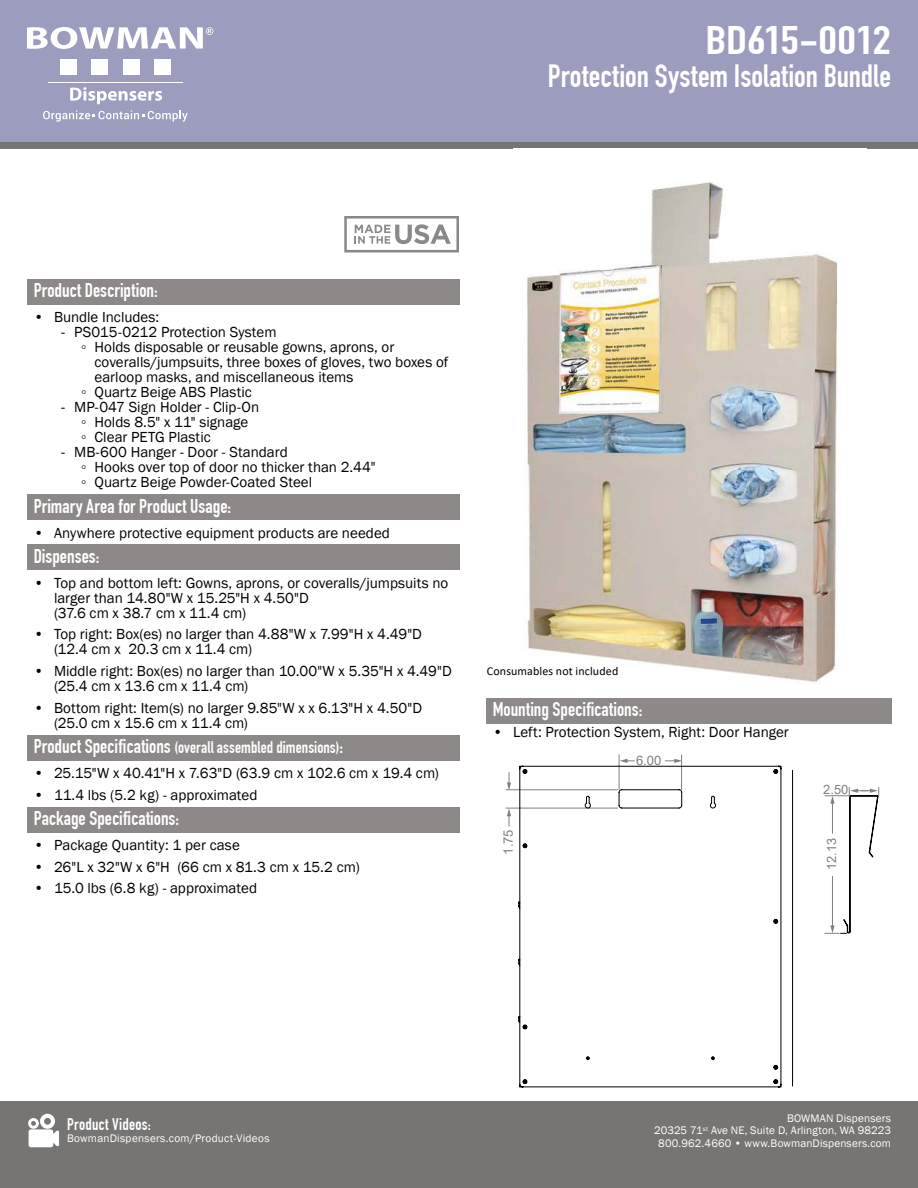
<style>
.page{position:relative;width:918px;height:1188px;background:#fff}
.page>*{position:absolute;margin:0;border:0;box-sizing:border-box;transform-origin:0 0}
.t1{font:700 39px "DIN Condensed";letter-spacing:-.01em;color:#fff;scale:1.28 1}
.t2{font:700 31.5px "DIN Condensed";color:#fff}
.t3{font:700 19.5px "DIN Condensed";color:#fff}
.t4{font:700 16.5px "DIN Condensed";letter-spacing:.005em;color:#fff}
.t5{font:15px/15px "Franklin Gothic";color:#000}
.t6{font:13.05px "Arial";color:#808080}
.t7{font:12.9px "Arial";color:#808080}
.t8{font:12px "Calibri";letter-spacing:.01em;color:#000}
.t9{font:11.25px/12.8px "Franklin Gothic";letter-spacing:.015em;color:#fff;text-align:right}
.s1{font-family:"Calibri"}
.s2{font-size:19.5px}
</style>
<div class="page">
<div style="left:0;top:1101px;width:918px;height:87px;background:#777574"></div>
<div style="left:0;top:0;width:918px;height:148px;background:#777574"></div>
<div style="left:0;top:0;width:918px;height:142px;background:#9c9cbe"></div>
<svg style="left:27px;top:27px;width:186px;height:22px"></svg>
<div style="left:60px;top:59px;width:17px;height:16px;background:#fff"></div>
<div style="left:92px;top:59px;width:16px;height:16px;background:#fff"></div>
<div style="left:123px;top:59px;width:17px;height:16px;background:#fff"></div>
<div style="left:154px;top:59px;width:17px;height:16px;background:#fff"></div>
<hr style="left:49px;top:82px;width:134px;height:1px;background:#fff">
<svg style="left:70px;top:87px;width:92px;height:17px"></svg>
<svg style="left:43px;top:110px;width:145px;height:12px"></svg>
<svg style="left:28px;top:1114px;width:31px;height:33px"></svg>
<div style="left:27px;top:279px;width:432px;height:26px;background:#8c8988"></div>
<div style="left:27px;top:494px;width:432px;height:26px;background:#8c8988"></div>
<div style="left:27px;top:544px;width:432px;height:26px;background:#8c8988"></div>
<div style="left:27px;top:735px;width:432px;height:26px;background:#8c8988"></div>
<div style="left:27px;top:807px;width:432px;height:26px;background:#8c8988"></div>
<svg style="left:344px;top:216px;width:115px;height:36px"></svg>
<div style="left:486px;top:698px;width:405px;height:26px;background:#8c8988"></div>
<img style="left:526px;top:182px;width:312px;height:500px">
<svg style="left:665px;top:759px;width:16px;height:4px"></svg>
<svg style="left:620px;top:759px;width:14px;height:4px"></svg>
<svg style="left:507px;top:809px;width:4px;height:17px"></svg>
<svg style="left:507px;top:773px;width:4px;height:16px"></svg>
<hr style="left:681px;top:755px;width:1px;height:35px;background:#808080">
<hr style="left:619px;top:755px;width:1px;height:35px;background:#808080">
<hr style="left:506px;top:808px;width:112px;height:1px;background:#808080">
<hr style="left:506px;top:789px;width:112px;height:1px;background:#808080">
<svg style="left:825px;top:787px;width:54px;height:147px"></svg>
<hr style="left:792px;top:770px;width:1px;height:316px;background:#010101">
<svg style="left:518px;top:765px;width:264px;height:323px"></svg>
<h1 class="t1" style="left:705px;top:26px;width:146px">BD615-0012</h1>
<h2 class="t2" style="left:548px;top:64px;width:345px">Protection System Isolation Bundle</h2>
<h3 class="t3" style="left:34px;top:283px;width:125px">Product Description:</h3>
<p class="t5" style="left:34px;top:311px;width:127px">ï Bundle Includes:</p>
<p class="t5" style="left:61px;top:326px;width:217px"><span class="s1">-</span> PS015-0212 Protection System</p>
<p class="t5" style="left:81px;top:341px;width:315px"><span class="s1">◦</span> Holds disposable or reusable gowns, aprons, or</p>
<p class="t5" style="left:94px;top:356px;width:355px">coveralls/jumpsuits, three boxes of gloves, two boxes of</p>
<p class="t5" style="left:94px;top:371px;width:261px">earloop masks, and miscellaneous items</p>
<p class="t5" style="left:81px;top:386px;width:172px"><span class="s1">◦</span> Quartz Beige ABS Plastic</p>
<p class="t5" style="left:81px;top:401px;width:180px;text-indent:-20px"><span class="s1">-</span> MP-047 Sign Holder - Clip-On <span class="s1">◦</span> Holds 8.5" x 11" signage<br><span class="s1">◦</span> Clear PETG Plastic</p>
<p class="t5" style="left:81px;top:446px;width:296px;text-indent:-20px"><span class="s1">-</span> MB-600 Hanger - Door - Standard<br><span class="s1">◦</span> Hooks over top of door no thicker than 2.44" <span class="s1">◦</span> Quartz Beige Powder-Coated Steel</p>
<h3 class="t3" style="left:34px;top:499px;width:199px">Primary Area for Product Usage:</h3>
<p class="t5" style="left:34px;top:526px;width:358px">ï Anywhere protective equipment products are needed</p>
<h3 class="t3" style="left:34px;top:549px;width:67px">Dispenses:</h3>
<p class="t5" style="left:54px;top:576px;width:396px;text-indent:-20px">ï Top and bottom left: Gowns, aprons, or coveralls/jumpsuits no larger than 14.80"W x 15.25"H x 4.50"D<br>(37.6 cm x 38.7 cm x 11.4 cm)</p>
<p class="t5" style="left:54px;top:628px;width:369px;text-indent:-20px">ï Top right: Box(es) no larger than 4.88"W x 7.99"H x 4.49"D (12.4 cm x 20.3 cm x 11.4 cm)</p>
<p class="t5" style="left:54px;top:665px;width:399px;text-indent:-20px">ï Middle right: Box(es) no larger than 10.00"W x 5.35"H x 4.49"D (25.4 cm x 13.6 cm x 11.4 cm)</p>
<p class="t5" style="left:54px;top:702px;width:370px;text-indent:-20px">ï Bottom right: Item(s) no larger 9.85"W x x 6.13"H x 4.50"D (25.0 cm x 15.6 cm x 11.4 cm)</p>
<p class="t4" style="left:34px;top:741px;width:311px"><span class="s2">Product Speci昀椀cations</span> (overall assembled dimensions)<span class="s2">:</span></p>
<p class="t5" style="left:34px;top:763px;width:407px;line-height:21.8px">ï 25.15"W x 40.41"H x 7.63"D (63.9 cm x 102.6 cm x 19.4 cm) ï 11.4 lbs (5.2 kg) - approximated</p>
<h3 class="t3" style="left:34px;top:807px;width:147px">Package Speci昀椀cations:</h3>
<p class="t5" style="left:34px;top:835px;width:328px;line-height:21.8px">ï Package Quantity: 1 per case<br>ï 26"L x 32"W x 6"H (66 cm x 81.3 cm x 15.2 cm) ï 15.0 lbs (6.8 kg) - approximated</p>
<p class="t8" style="left:487px;top:664px;width:133px">Consumables not included</p>
<h3 class="t3" style="left:493px;top:698px;width:151px">Mounting Speci昀椀cations:</h3>
<p class="t5" style="left:493px;top:726px;width:298px">ï Left: Protection System, Right: Door Hanger</p>
<p class="t6" style="left:636px;top:753px;width:27px">6.00</p>
<p class="t7" style="left:823px;top:782px;width:27px">2.50</p>
<p class="t6" style="left:501px;top:855px;width:27px;rotate:-90deg">1.75</p>
<p class="t7" style="left:824px;top:870px;width:34px;rotate:-90deg">12.13</p>
<p class="t4" style="left:67px;top:1118px;width:85px">Product Videos:</p>
<p class="t9" style="left:67px;top:1133px;width:204px">BowmanDispensers.com/Product-Videos</p>
<p class="t9" style="left:654px;top:1113px;width:238px">BOWMAN Dispensers<br>20325 71<sup>st</sup> Ave NE, Suite D, Arlington, WA 98223<br>800.962.4660 ï www.BowmanDispensers.com</p>
</div>
